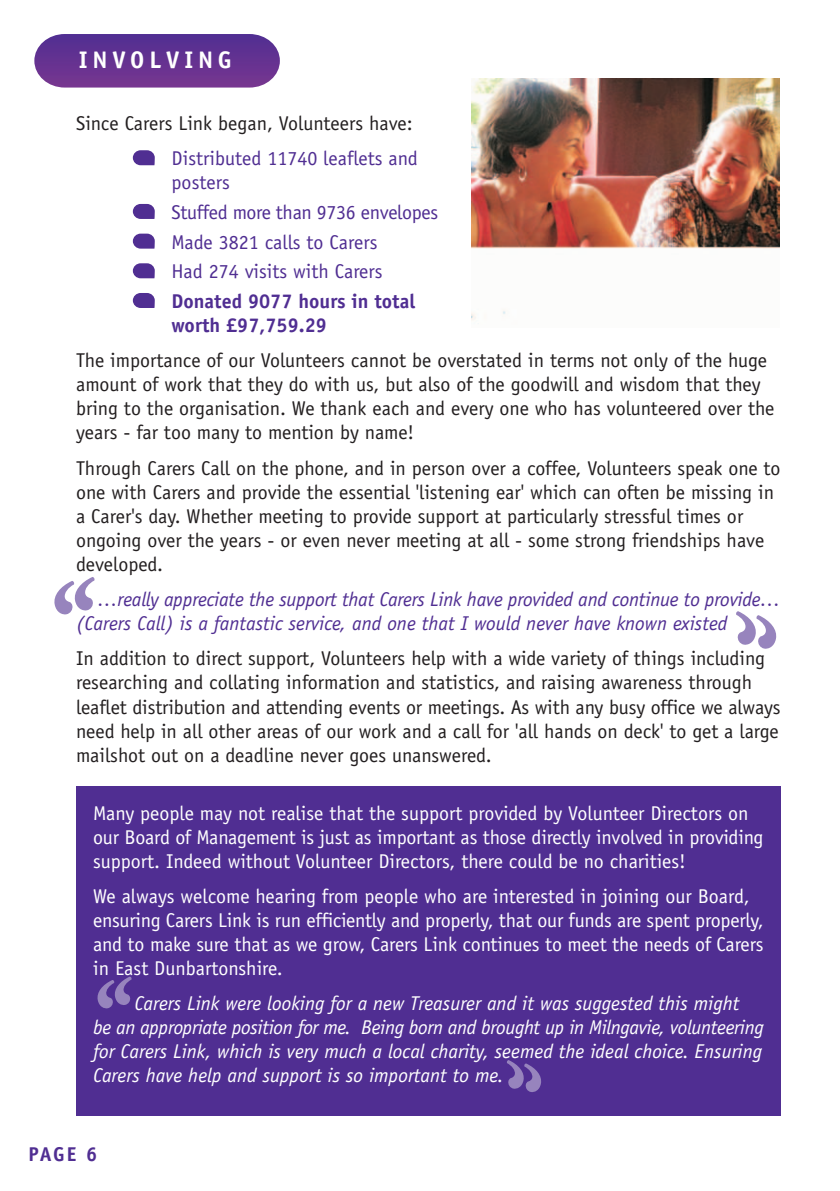
<style>
.page{position:relative;width:840px;height:1191px;background:#fff}
.page>*{position:absolute;margin:0;border:0;box-sizing:border-box;transform-origin:0 0}
.t1{font:700 24px "Officina Sans";letter-spacing:.2em;color:#fff}
.t2{font:20px/24px "Officina Sans";color:#231f20}
.t3{font:20px/24px "Officina Sans";letter-spacing:-.005em;color:#fff}
.t4{font:italic 20px/24px "Officina Sans";color:#fff}
.t5{font:italic 20px/24px "Officina Sans";letter-spacing:-.01em;color:#502e92}
.t6{font:20px/29.6px "Officina Sans";color:#502e92}
.t7{font:700 20px/24px "Officina Sans";color:#502e92}
</style>
<div class="page">
<svg style="left:34px;top:34px;width:246px;height:54px;background:#6e3f97"></svg>
<svg style="left:54px;top:577px;width:41px;height:38px"></svg>
<svg style="left:736px;top:611px;width:41px;height:38px"></svg>
<div style="left:76px;top:786px;width:704px;height:329px;background:#502e92"></div>
<img style="left:471px;top:79px;width:308px;height:245px">
<svg style="left:97px;top:976px;width:35px;height:33px"></svg>
<svg style="left:507px;top:1060px;width:34px;height:32px"></svg>
<svg style="left:133px;top:150px;width:22px;height:15px"></svg>
<svg style="left:133px;top:204px;width:22px;height:15px"></svg>
<svg style="left:133px;top:234px;width:22px;height:15px"></svg>
<svg style="left:133px;top:263px;width:22px;height:15px"></svg>
<svg style="left:133px;top:293px;width:22px;height:15px"></svg>
<p class="t1" style="left:79px;top:50px;width:154px">INVOLVING</p>
<p class="t2" style="left:76px;top:113px;width:338px">Since Carers Link began, Volunteers have:</p>
<p class="t6" style="left:171px;top:148px;width:247px;line-height:24px">Distributed 11740 leaflets and posters</p>
<p class="t6" style="left:171px;top:199px;width:268px">Stuffed more than 9736 envelopes<br>Made 3821 calls to Carers<br>Had 274 visits with Carers</p>
<p class="t7" style="left:171px;top:291px;width:245px">Donated 9077 hours in total worth £97,759.29</p>
<p class="t2" style="left:76px;top:350px;width:699px">The importance of our Volunteers cannot be overstated in terms not only of the huge amount of work that they do with us, but also of the goodwill and wisdom that they bring to the organisation. We thank each and every one who has volunteered over the years - far too many to mention by name!</p>
<p class="t2" style="left:76px;top:457px;width:705px">Through Carers Call on the phone, and in person over a coffee, Volunteers speak one to one with Carers and provide the essential 'listening ear' which can often be missing in a Carer's day. Whether meeting to provide support at particularly stressful times or ongoing over the years - or even never meeting at all - some strong friendships have developed.</p>
<p class="t5" style="left:76px;top:589px;width:705px;text-indent:22px">…really appreciate the support that Carers Link have provided and continue to provide… (Carers Call) is a fantastic service, and one that I would never have known existed</p>
<p class="t2" style="left:76px;top:648px;width:705px">In addition to direct support, Volunteers help with a wide variety of things including researching and collating information and statistics, and raising awareness through leaflet distribution and attending events or meetings. As with any busy office we always need help in all other areas of our work and a call for 'all hands on deck' to get a large mailshot out on a deadline never goes unanswered.</p>
<p class="t3" style="left:93px;top:802px;width:671px">Many people may not realise that the support provided by Volunteer Directors on our Board of Management is just as important as those directly involved in providing support. Indeed without Volunteer Directors, there could be no charities!</p>
<p class="t3" style="left:93px;top:885px;width:671px">We always welcome hearing from people who are interested in joining our Board, ensuring Carers Link is run efficiently and properly, that our funds are spent properly, and to make sure that as we grow, Carers Link continues to meet the needs of Carers in East Dunbartonshire.</p>
<p class="t4" style="left:93px;top:993px;width:671px;text-indent:41px">Carers Link were looking for a new Treasurer and it was suggested this might<br>be an appropriate position for me. Being born and brought up in Milngavie, volunteering for Carers Link, which is very much a local charity, seemed the ideal choice. Ensuring Carers have help and support is so important to me.</p>
<p class="t7" style="left:28px;top:1143px;width:70px">PAGE 6</p>
</div>
